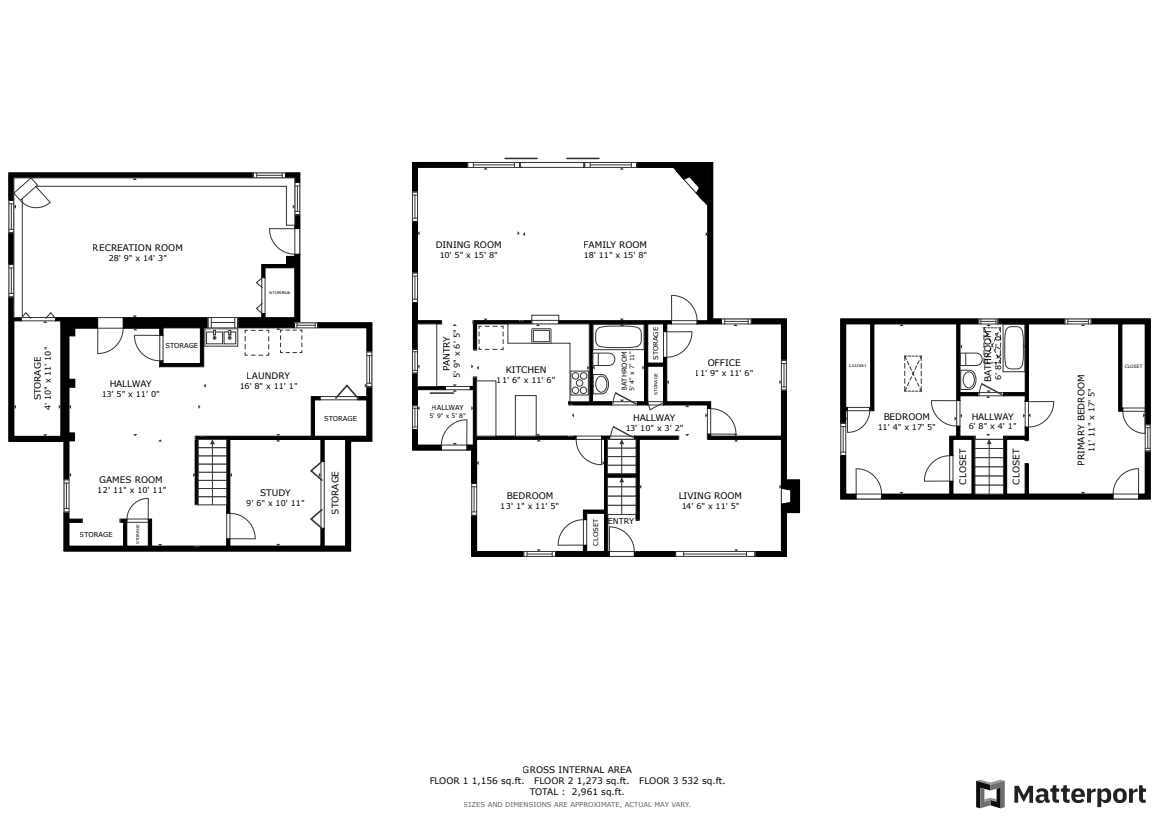
<style>
.page{position:relative;width:1159px;height:820px;background:#fff}
.page>*{position:absolute;margin:0;border:0;box-sizing:border-box;transform-origin:0 0}
.t1{font:9px/10.9px "Verdana";color:#000;text-align:center}
.t2{font:8.04px "Verdana";color:#000}
.t3{font:6.88px "Verdana";color:#616161}
.t4{font:6.76px "Verdana";color:#000}
.t5{font:6.08px "Verdana";color:#000}
.t6{font:4.48px "Verdana";color:#000}
.t7{font:4.08px "Verdana";color:#000}
</style>
<div class="page">
<svg style="left:9px;top:173px;width:343px;height:378px"></svg>
<svg style="left:10px;top:264px;width:4px;height:33px"></svg>
<hr style="left:9px;top:264px;width:1px;height:33px;background:#343434">
<svg style="left:295px;top:228px;width:5px;height:27px"></svg>
<svg style="left:253px;top:173px;width:33px;height:4px"></svg>
<hr style="left:253px;top:173px;width:32px;height:1px;background:#343434">
<svg style="left:32px;top:318px;width:11px;height:3px"></svg>
<svg style="left:20px;top:318px;width:12px;height:3px"></svg>
<svg style="left:14px;top:177px;width:281px;height:141px"></svg>
<div style="left:286px;top:256px;width:9px;height:8px;background:#000"></div>
<svg style="left:293px;top:182px;width:7px;height:33px"></svg>
<svg style="left:9px;top:177px;width:42px;height:56px"></svg>
<svg style="left:43px;top:302px;width:329px;height:244px"></svg>
<svg style="left:412px;top:162px;width:302px;height:289px"></svg>
<hr style="left:675px;top:556px;width:80px;height:1px;background:#343434">
<hr style="left:524px;top:556px;width:31px;height:1px;background:#343434">
<svg style="left:523px;top:162px;width:61px;height:5px"></svg>
<hr style="left:505px;top:157px;width:32px;height:2px;background:#343434">
<hr style="left:567px;top:157px;width:32px;height:2px;background:#343434">
<svg style="left:591px;top:163px;width:40px;height:4px"></svg>
<hr style="left:590px;top:165px;width:41px;height:1px;background:#343434">
<svg style="left:584px;top:163px;width:7px;height:4px"></svg>
<svg style="left:631px;top:162px;width:6px;height:5px"></svg>
<hr style="left:584px;top:162px;width:52px;height:1px;background:#343434">
<hr style="left:584px;top:167px;width:52px;height:1px;background:#343434">
<hr style="left:519px;top:167px;width:4px;height:153px;background:#fff">
<hr style="left:430px;top:392px;width:23px;height:2px;background:#343434">
<svg style="left:412px;top:273px;width:6px;height:30px"></svg>
<svg style="left:412px;top:192px;width:6px;height:30px"></svg>
<svg style="left:474px;top:163px;width:40px;height:4px"></svg>
<hr style="left:473px;top:165px;width:41px;height:1px;background:#343434">
<svg style="left:467px;top:162px;width:7px;height:5px"></svg>
<svg style="left:514px;top:162px;width:9px;height:6px"></svg>
<hr style="left:468px;top:162px;width:52px;height:1px;background:#343434">
<hr style="left:468px;top:167px;width:51px;height:1px;background:#343434">
<div style="left:417px;top:323px;width:20px;height:63px;background:#fff;border:1px solid #343434"></div>
<svg style="left:672px;top:163px;width:41px;height:43px"></svg>
<svg style="left:412px;top:349px;width:7px;height:24px"></svg>
<svg style="left:412px;top:405px;width:7px;height:25px"></svg>
<svg style="left:517px;top:231px;width:8px;height:5px"></svg>
<svg style="left:441px;top:295px;width:359px;height:261px"></svg>
<svg style="left:1112px;top:498px;width:26px;height:1px"></svg>
<svg style="left:855px;top:498px;width:26px;height:1px"></svg>
<svg style="left:840px;top:319px;width:310px;height:179px"></svg>
<svg style="left:1014px;top:785px;width:131px;height:21px"></svg>
<svg style="left:976px;top:779px;width:28px;height:29px"></svg>
<p class="t1" style="left:93px;top:242px;width:92px">RECREATION ROOM</p>
<p class="t2" style="left:109px;top:253px;width:60px">28' 9" x 14' 3"</p>
<p class="t2" style="left:42px;top:410px;width:65px;rotate:-90deg">4' 10" x 11' 10"</p>
<p class="t1" style="left:32px;top:400px;width:45px;rotate:-90deg">STORAGE</p>
<p class="t1" style="left:109px;top:377px;width:44px">HALLWAY</p>
<p class="t4" style="left:165px;top:341px;width:34px">STORAGE</p>
<p class="t2" style="left:101px;top:388px;width:60px">13' 5" x 11' 0"</p>
<p class="t1" style="left:99px;top:473px;width:65px">GAMES ROOM</p>
<p class="t2" style="left:98px;top:484px;width:70px">12' 11" x 10' 11"</p>
<p class="t4" style="left:80px;top:529px;width:34px">STORAGE</p>
<p class="t7" style="left:135px;top:544px;width:21px;rotate:-90deg">STORAGE</p>
<p class="t6" style="left:269px;top:289px;width:23px">STORAGE</p>
<p class="t1" style="left:247px;top:370px;width:45px">LAUNDRY</p>
<p class="t2" style="left:239px;top:381px;width:60px">16' 8" x 11' 1"</p>
<p class="t1" style="left:260px;top:487px;width:32px">STUDY</p>
<p class="t2" style="left:246px;top:497px;width:60px">9' 6" x 10' 11"</p>
<p class="t4" style="left:324px;top:413px;width:34px">STORAGE</p>
<p class="t1" style="left:330px;top:514px;width:45px;rotate:-90deg">STORAGE</p>
<p class="t1" style="left:435px;top:239px;width:68px">DINING ROOM</p>
<p class="t2" style="left:439px;top:249px;width:60px">10' 5" x 15' 8"</p>
<p class="t1" style="left:584px;top:239px;width:65px">FAMILY ROOM</p>
<p class="t2" style="left:583px;top:249px;width:65px">18' 11" x 15' 8"</p>
<p class="t2" style="left:451px;top:378px;width:50px;rotate:-90deg">5' 9" x 6' 5"</p>
<p class="t1" style="left:441px;top:371px;width:37px;rotate:-90deg">PANTRY</p>
<p class="t4" style="left:432px;top:403px;width:33px">HALLWAY</p>
<p class="t5" style="left:429px;top:411px;width:38px">5' 9" x 5' 8"</p>
<p class="t1" style="left:505px;top:364px;width:42px">KITCHEN</p>
<p class="t2" style="left:497px;top:374px;width:60px">11' 6" x 11' 6"</p>
<p class="t1" style="left:506px;top:490px;width:48px">BEDROOM</p>
<p class="t2" style="left:501px;top:500px;width:60px">13' 1" x 11' 5"</p>
<p class="t4" style="left:619px;top:390px;width:41px;rotate:-90deg">BATHROOM</p>
<p class="t5" style="left:628px;top:391px;width:42px;rotate:-90deg">5' 4" x 7' 11"</p>
<p class="t4" style="left:651px;top:360px;width:34px;rotate:-90deg">STORAGE</p>
<p class="t6" style="left:652px;top:395px;width:23px;rotate:-90deg">STORAGE</p>
<p class="t1" style="left:633px;top:411px;width:44px">HALLWAY</p>
<p class="t2" style="left:625px;top:422px;width:60px">13' 10" x 3' 2"</p>
<p class="t1" style="left:707px;top:357px;width:35px">OFFICE</p>
<p class="t2" style="left:695px;top:368px;width:60px">11' 9" x 11' 6"</p>
<p class="t4" style="left:591px;top:545px;width:28px;rotate:-90deg">CLOSET</p>
<p class="t2" style="left:607px;top:516px;width:28px">ENTRY</p>
<p class="t1" style="left:678px;top:490px;width:65px">LIVING ROOM</p>
<p class="t2" style="left:681px;top:500px;width:60px">14' 6" x 11' 5"</p>
<p class="t1" style="left:429px;top:764px;width:298px">GROSS INTERNAL AREA<br>FLOOR 1 1,156 sq.ft. FLOOR 2 1,273 sq.ft. FLOOR 3 532 sq.ft.<br>TOTAL : 2,961 sq.ft.</p>
<p class="t3" style="left:464px;top:799px;width:229px">SIZES AND DIMENSIONS ARE APPROXIMATE, ACTUAL MAY VARY.</p>
<p class="t1" style="left:982px;top:382px;width:54px;rotate:-90deg">BATHROOM</p>
<p class="t2" style="left:992px;top:380px;width:50px;rotate:-90deg">6' 8" x 7' 0"</p>
<p class="t6" style="left:849px;top:362px;width:19px">CLOSET</p>
<p class="t6" style="left:1124px;top:363px;width:19px">CLOSET</p>
<p class="t1" style="left:1075px;top:465px;width:92px;rotate:-90deg">PRIMARY BEDROOM</p>
<p class="t2" style="left:1085px;top:451px;width:65px;rotate:-90deg">11' 11" x 17' 5"</p>
<p class="t1" style="left:971px;top:410px;width:44px">HALLWAY</p>
<p class="t1" style="left:1010px;top:484px;width:37px;rotate:-90deg">CLOSET</p>
<p class="t1" style="left:883px;top:411px;width:48px">BEDROOM</p>
<p class="t2" style="left:968px;top:421px;width:50px">6' 8" x 4' 1"</p>
<p class="t2" style="left:877px;top:421px;width:60px">11' 4" x 17' 5"</p>
<p class="t1" style="left:957px;top:484px;width:37px;rotate:-90deg">CLOSET</p>
</div>
